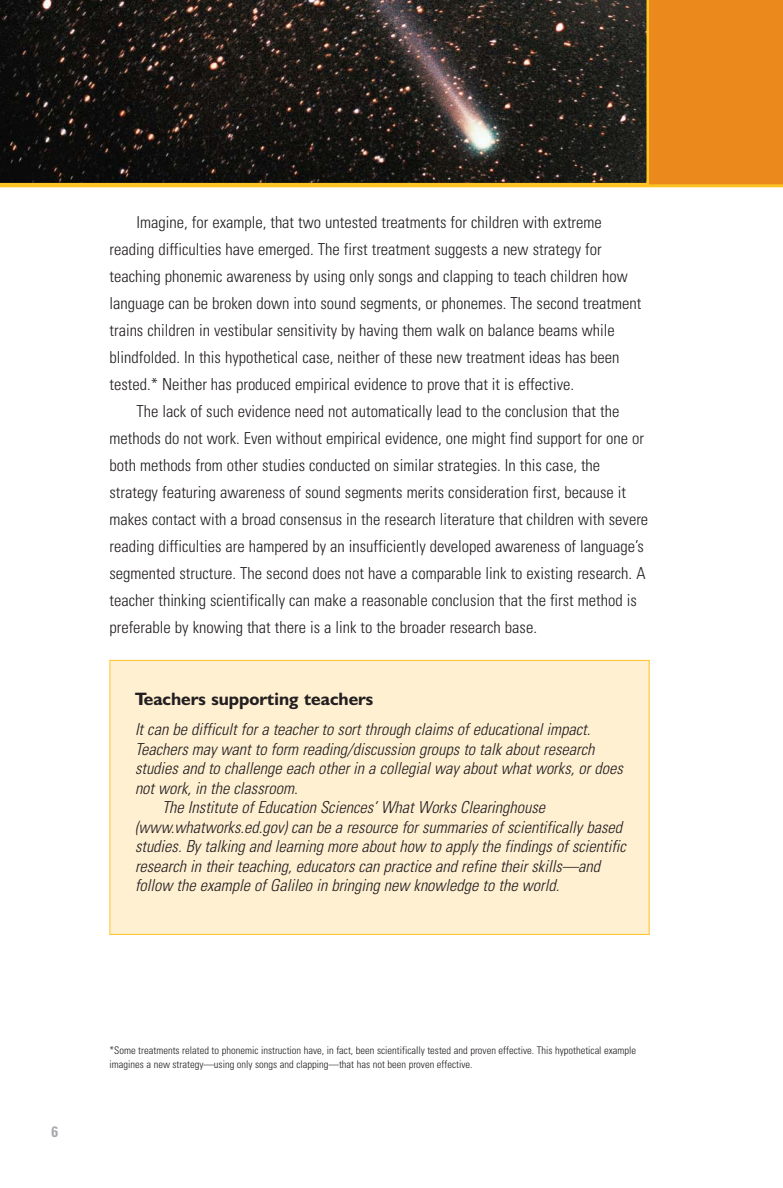
<style>
.page{position:relative;width:783px;height:1188px;background:#fff}
.page>*{position:absolute;margin:0;border:0;box-sizing:border-box;transform-origin:0 0}
.t1{font:700 18px "Humanist 521 BT";color:#231f20}
.t2{font:300 condensed 16.5px/27px "Univers";color:#231f20}
.t3{font:italic 300 condensed 16.5px "Univers";color:#231f20}
.t4{font:700 condensed 15px "Univers";color:#a7a9ac}
.t5{font:300 condensed 10.5px/13.5px "Univers";color:#231f20}
</style>
<div class="page">
<div style="left:110px;top:660px;width:539px;height:274px;background:#fff0d2"></div>
<div style="left:110px;top:660px;width:540px;height:275px;border:1px solid #ffc424"></div>
<svg style="left:0;top:0;width:650px;height:184px;background:#27221c"></svg>
<div style="left:650px;top:0;width:133px;height:185px;background:#ec891c"></div>
<hr style="left:0;top:184px;width:783px;height:3px;background:#ffc424">
<p class="t2" style="left:110px;top:210px;width:533px;text-indent:27px">Imagine, for example, that two untested treatments for children with extreme reading difficulties have emerged. The first treatment suggests a new strategy for teaching phonemic awareness by using only songs and clapping to teach children how language can be broken down into sound segments, or phonemes. The second treatment trains children in vestibular sensitivity by having them walk on balance beams while blindfolded. In this hypothetical case, neither of these new treatment ideas has been tested.* Neither has produced empirical evidence to prove that it is effective.</p>
<p class="t2" style="left:110px;top:399px;width:540px;text-indent:27px">The lack of such evidence need not automatically lead to the conclusion that the methods do not work. Even without empirical evidence, one might find support for one or both methods from other studies conducted on similar strategies. In this case, the strategy featuring awareness of sound segments merits consideration first, because it makes contact with a broad consensus in the research literature that children with severe reading difficulties are hampered by an insufficiently developed awareness of language’s segmented structure. The second does not have a comparable link to existing research. A teacher thinking scientifically can make a reasonable conclusion that the first method is preferable by knowing that there is a link to the broader research base.</p>
<p class="t1" style="left:135px;top:692px;width:240px">Teachers supporting teachers</p>
<p class="t3" style="left:135px;top:723px;width:460px">Itcan be difficultfora teacherto sortthrough claims ofeducationalimpact.</p>
<p class="t3" style="left:135px;top:743px;width:464px">Teachers may wantto form reading/discussion groups to talk aboutresearch</p>
<p class="t3" style="left:135px;top:762px;width:493px">studies and to challenge each otherin a collegialway aboutwhatworks,ordoes</p>
<p class="t3" style="left:135px;top:782px;width:167px">notwork,in the classroom.</p>
<p class="t3" style="left:162px;top:801px;width:388px">The Institute ofEducation Sciences’WhatWorks Clearinghouse</p>
<p class="t3" style="left:135px;top:821px;width:492px">(www.whatworks.ed.gov)can be a resource forsummaries ofscientifically based</p>
<p class="t3" style="left:135px;top:840px;width:496px">studies.By talking and learning more abouthow to apply the findings ofscientific</p>
<p class="t3" style="left:135px;top:860px;width:470px">research in theirteaching,educators can practice and refine theirskills—and</p>
<p class="t3" style="left:135px;top:879px;width:429px">follow the example ofGalileo in bringing new knowledge to the world.</p>
<p class="t4" style="left:51px;top:1126px;width:8px">6</p>
<p class="t5" style="left:110px;top:1045px;width:528px">*Some treatments related to phonemic instruction have, in fact, been scientifically tested and proven effective. This hypothetical example imagines a new strategy—using only songs and clapping—that has not been proven effective.</p>
</div>
